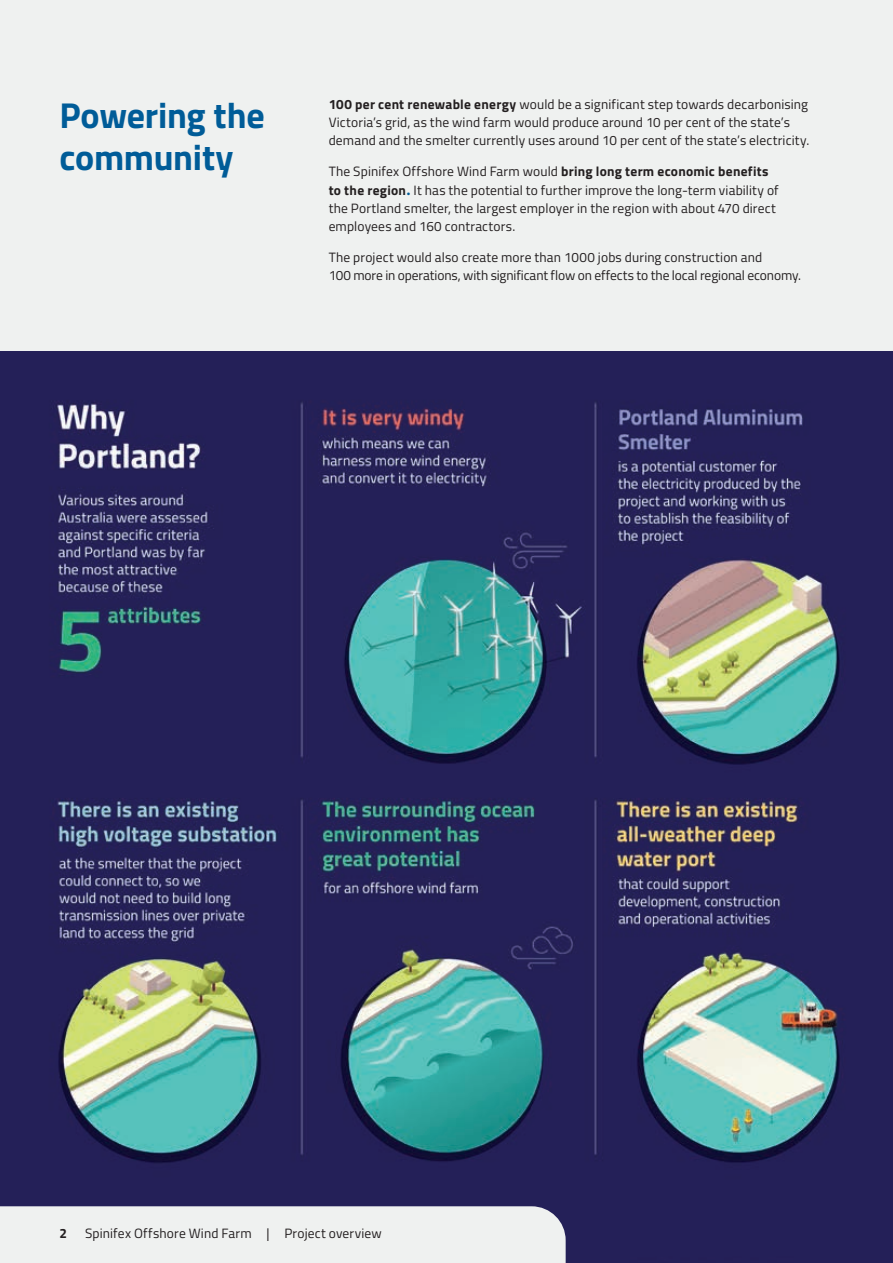
<style>
.page{position:relative;width:893px;height:1263px;background:#fff}
.page>*{position:absolute;margin:0;border:0;box-sizing:border-box;transform-origin:0 0}
.t1{font:700 36px/42px "Titillium Web";letter-spacing:-.01em;color:#005c98}
.t2{font:13.5px/18px "Titillium Web";letter-spacing:.01em;color:#231f20}
.t3{font:700 13.5px "Titillium Web";color:#231f20}
.s1{font-weight:700}
.s2{font-family:"Proxima Soft";font-weight:700;font-size:16.5px;color:#005c98}
</style>
<div class="page">
<img style="left:0;top:351px;width:893px;height:912px">
<div style="left:0;top:1206px;width:566px;height:57px;background:#eff1f0"></div>
<div style="left:0;top:0;width:893px;height:351px;background:#eff1f0"></div>
<h1 class="t1" style="left:60px;top:92px;width:207px">Powering the community</h1>
<p class="t2" style="left:329px;top:94px;width:482px"><span class="s1">100 per cent renewable energy</span> would be a significant step towards decarbonising<br>Victoria’s grid, as the wind farm would produce around 10 per cent of the state’s demand and the smelter currently uses around 10 per cent of the state’s electricity.</p>
<p class="t2" style="left:329px;top:160px;width:452px;line-height:19.5px">The Spinifex Offshore Wind Farm would <span class="s1">bring long term economic benefits to the region</span><span class="s2">.</span> It has the potential to further improve the long-term viability of</p>
<p class="t2" style="left:329px;top:199px;width:449px">the Portland smelter, the largest employer in the region with about 470 direct employees and 160 contractors.</p>
<p class="t2" style="left:329px;top:247px;width:474px">The project would also create more than 1000 jobs during construction and<br>100 more in operations, with significant flow on effects to the local regional economy.</p>
<p class="t3" style="left:60px;top:1223px;width:9px">2</p>
<p class="t2" style="left:85px;top:1224px;width:298px">Spinifex Offshore Wind Farm | Project overview</p>
</div>
